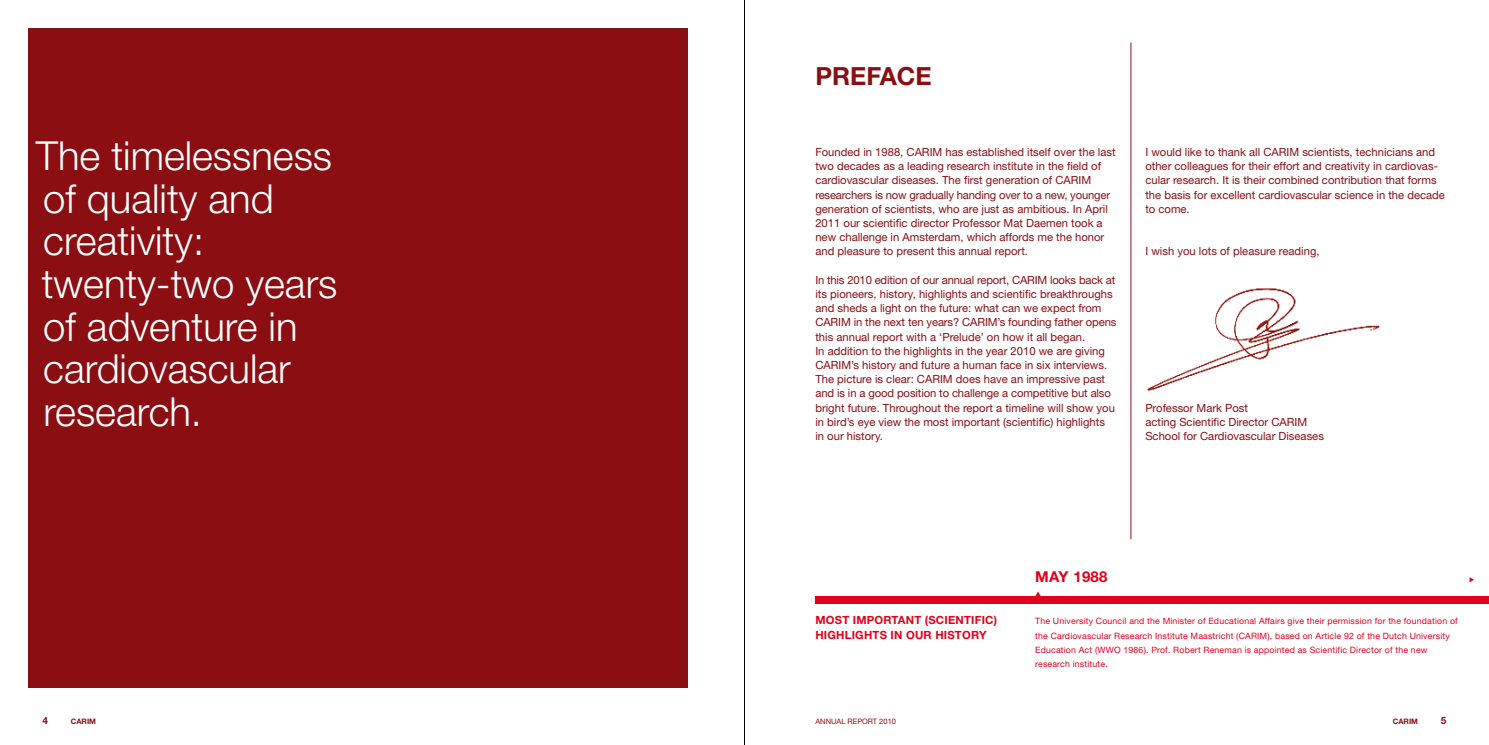
<style>
.page{position:relative;width:1489px;height:745px;background:#fff}
.page>*{position:absolute;margin:0;border:0;box-sizing:border-box;transform-origin:0 0}
.t1{font:300 40px/42.5px "Helvetica Neue";color:#fff}
.t2{font:700 25px "Helvetica Neue";color:#8b0e13}
.t3{font:700 15px "Helvetica Neue";letter-spacing:.02em;color:#e2001a}
.t4{font:11.25px/14.1px "Helvetica Neue";color:#8b0e13}
.t5{font:700 11.25px/14.1px "Helvetica Neue";letter-spacing:.02em;color:#e2001a}
.t6{font:700 10px "Helvetica Neue";color:#8b0e13}
.t7{font:8.75px/14.1px "Helvetica Neue";letter-spacing:.02em;color:#e2001a}
.t8{font:7.5px "Helvetica Neue";color:#8b0e13}
.t9{font:700 7.5px "Helvetica Neue";color:#8b0e13}
</style>
<div class="page">
<img style="left:1147px;top:288px;width:233px;height:103px">
<hr style="left:1130px;top:43px;width:1px;height:496px;background:#8b0e13">
<div style="left:28px;top:28px;width:659px;height:659px;background:#8b0e13"></div>
<div style="left:815px;top:595px;width:673px;height:7px;background:#e2001a"></div>
<hr style="left:744px;top:0;width:1px;height:744px;background:#000">
<h1 class="t1" style="left:36px;top:134px;width:303px">The timelessness of quality and creativity: twenty-two years of adventure in cardiovascular research.</h1>
<h2 class="t2" style="left:815px;top:61px;width:118px">PREFACE</h2>
<p class="t4" style="left:815px;top:145px;width:302px">Founded in 1988, CARIM has established itself over the last two decades as a leading research institute in the field of cardiovascular diseases. The first generation of CARIM researchers is now gradually handing over to a new, younger generation of scientists, who are just as ambitious. In April 2011 our scientific director Professor Mat Daemen took a new challenge in Amsterdam, which affords me the honor and pleasure to present this annual report.</p>
<p class="t4" style="left:815px;top:272px;width:302px">In this 2010 edition of our annual report, CARIM looks back at its pioneers, history, highlights and scientific breakthroughs and sheds a light on the future: what can we expect from CARIM in the next ten years? CARIM’s founding father opens this annual report with a ‘Prelude’ on how it all began.<br>In addition to the highlights in the year 2010 we are giving CARIM’s history and future a human face in six interviews.<br>The picture is clear: CARIM does have an impressive past and is in a good position to challenge a competitive but also bright future. Throughout the report a timeline will show you in bird’s eye view the most important (scientific) highlights in our history.</p>
<p class="t4" style="left:1145px;top:145px;width:301px">I would like to thank all CARIM scientists, technicians and other colleagues for their effort and creativity in cardiovas&shy;cular research. It is their combined contribution that forms the basis for excellent cardiovascular science in the decade to come.</p>
<p class="t4" style="left:1145px;top:244px;width:176px">I wish you lots of pleasure reading,</p>
<p class="t4" style="left:1145px;top:400px;width:180px">Professor Mark Post<br>acting Scientific Director CARIM<br>School for Cardiovascular Diseases</p>
<h3 class="t3" style="left:1035px;top:566px;width:74px">MAY 1988</h3>
<p class="t5" style="left:815px;top:612px;width:183px">MOST IMPORTANT (SCIENTIFIC)<br>HIGHLIGHTS IN OUR HISTORY</p>
<p class="t7" style="left:1035px;top:613px;width:424px">The University Council and the Minister of Educational Affairs give their permission for the foundation of the Cardiovascular Research Institute Maastricht (CARIM), based on Article 92 of the Dutch University Education Act (WWO 1986). Prof. Robert Reneman is appointed as Scientific Director of the new research institute.</p>
<p class="t6" style="left:43px;top:713px;width:7px">4</p>
<p class="t9" style="left:71px;top:716px;width:27px">CARIM</p>
<p class="t8" style="left:815px;top:716px;width:82px">ANNUAL REPORT 2010</p>
<p class="t9" style="left:1392px;top:716px;width:27px">CARIM</p>
<p class="t6" style="left:1440px;top:713px;width:7px">5</p>
</div>
